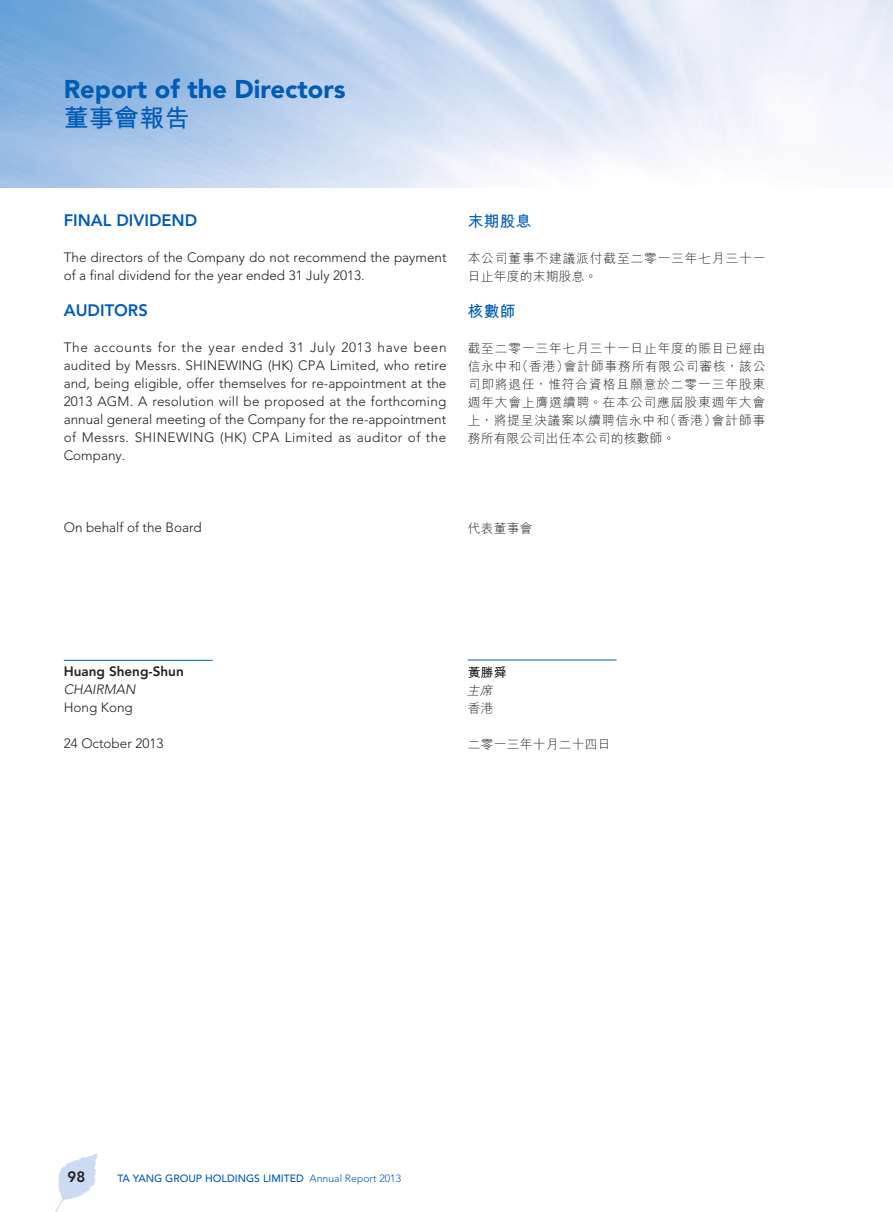
<style>
.page{position:relative;width:893px;height:1212px;background:#fff}
.page>*{position:absolute;margin:0;border:0;box-sizing:border-box;transform-origin:0 0}
.t1{font:900 25.5px "Avenir LT Std";color:#005cb6}
.t2{font:700 24.75px "M Hei HK";letter-spacing:.02em;color:#005cb6}
.t3{font:800 16.5px "Avenir LT Std";color:#005cb6}
.t4{font:700 15.75px "M Hei HK";letter-spacing:.02em;color:#005cb6}
.t5{font:800 15px "Avenir LT Std";color:#231f20}
.t6{font:300 13.5px/18px "Avenir LT Std";color:#231f20}
.t7{font:800 13.5px "Avenir LT Std";color:#231f20}
.t8{font:italic 300 13.5px "Avenir LT Std";color:#231f20}
.t9{font:300 12.75px/18px "M Hei HK";letter-spacing:.065em;color:#231f20}
.t10{font:300 12.75px "M Hei HK";letter-spacing:.02em;color:#231f20}
.t11{font:700 12.75px "M Hei HK";color:#231f20}
.t12{font:italic 300 12.75px "M Hei HK";color:#231f20}
.t13{font:500 10.5px "Avenir LT Std";color:#005cb6}
.s1{font-weight:300}
</style>
<div class="page">
<img style="left:0;top:0;width:893px;height:187px">
<svg style="left:55px;top:1153px;width:43px;height:59px"></svg>
<hr style="left:468px;top:660px;width:149px;height:1px;background:#005cb6">
<hr style="left:64px;top:660px;width:149px;height:1px;background:#005cb6">
<h1 class="t1" style="left:64px;top:73px;width:283px">Report of the Directors</h1>
<h2 class="t2" style="left:64px;top:100px;width:127px">董事會報告</h2>
<p class="t3" style="left:64px;top:211px;width:135px">FINAL DIVIDEND</p>
<p class="t6" style="left:64px;top:249px;width:384px">The directors of the Company do not recommend the payment of a final dividend for the year ended 31 July 2013.</p>
<p class="t3" style="left:64px;top:301px;width:86px">AUDITORS</p>
<p class="t6" style="left:64px;top:339px;width:384px;text-align:justify">The accounts for the year ended 31 July 2013 have been audited by Messrs. SHINEWING (HK) CPA Limited, who retire and, being eligible, offer themselves for re-appointment at the 2013 AGM. A resolution will be proposed at the forthcoming annual general meeting of the Company for the re-appointment of Messrs. SHINEWING (HK) CPA Limited as auditor of the Company.</p>
<p class="t4" style="left:468px;top:209px;width:65px">末期股息</p>
<p class="t9" style="left:468px;top:249px;width:299px">本公司董事不建議派付截至二零一三年七月三十一日止年度的末期股息。</p>
<p class="t4" style="left:468px;top:299px;width:49px">核數師</p>
<p class="t9" style="left:468px;top:339px;width:299px;text-align:justify">截至二零一三年七月三十一日止年度的賬目已經由信永中和（香港）會計師事務所有限公司審核，該公司即將退任，惟符合資格且願意於二零一三年股東週年大會上膺選續聘。在本公司應屆股東週年大會上，將提呈決議案以續聘信永中和（香港）會計師事務所有限公司出任本公司的核數師。</p>
<p class="t6" style="left:64px;top:519px;width:140px">On behalf of the Board</p>
<p class="t9" style="left:468px;top:519px;width:66px">代表董事會</p>
<p class="t7" style="left:64px;top:664px;width:122px">Huang Sheng-Shun</p>
<p class="t8" style="left:64px;top:682px;width:73px">CHAIRMAN</p>
<p class="t6" style="left:64px;top:699px;width:71px">Hong Kong</p>
<p class="t6" style="left:64px;top:735px;width:101px">24 October 2013</p>
<p class="t11" style="left:468px;top:663px;width:40px">黃勝舜</p>
<p class="t12" style="left:467px;top:683px;width:30px">主席</p>
<p class="t9" style="left:468px;top:699px;width:27px">香港</p>
<p class="t10" style="left:468px;top:737px;width:144px">二零一三年十月二十四日</p>
<p class="t5" style="left:68px;top:1168px;width:19px">98</p>
<p class="t13" style="left:117px;top:1172px;width:285px">TA YANG GROUP HOLDINGS LIMITED <span class="s1">Annual Report 2013</span></p>
</div>
